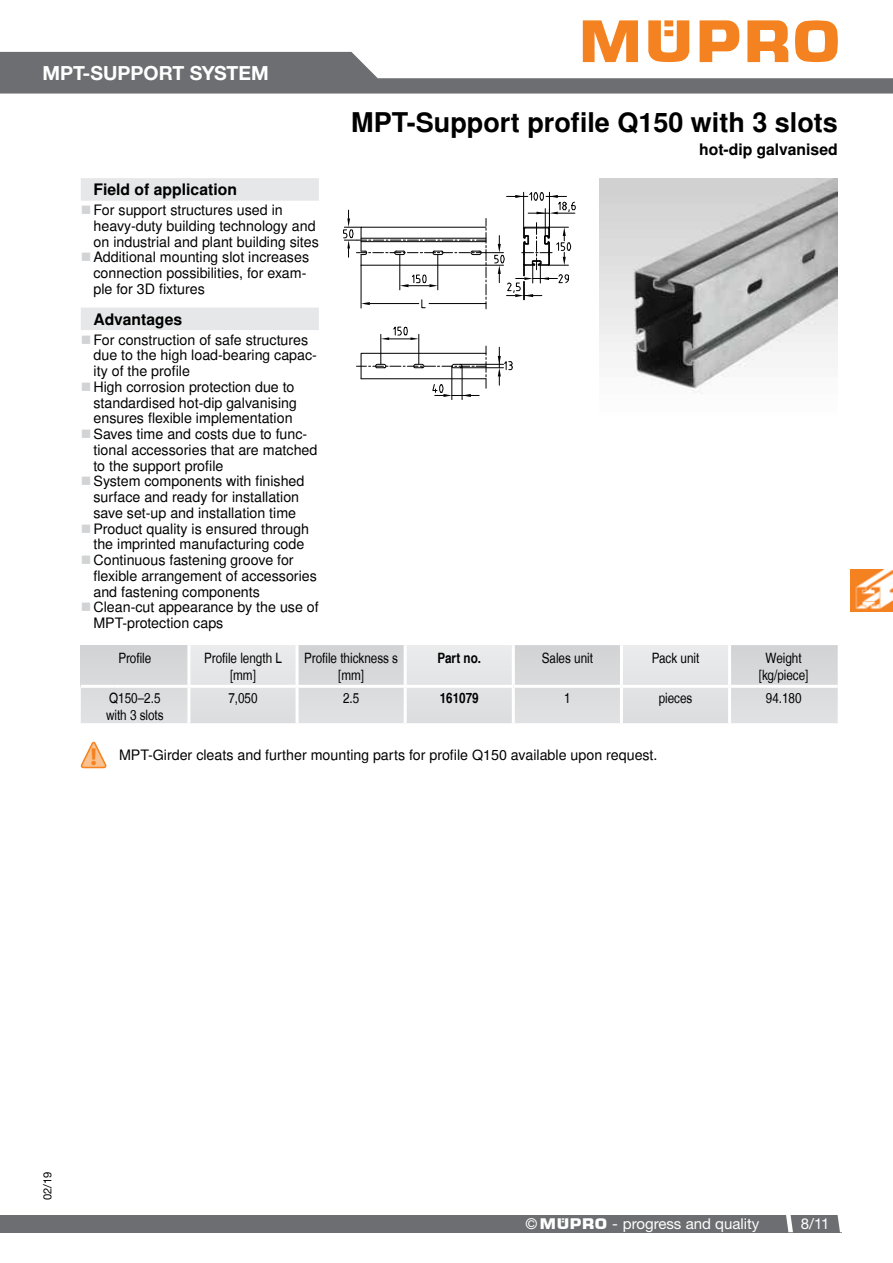
<style>
.page{position:relative;width:893px;height:1263px;background:#fff}
.page>*{position:absolute;margin:0;border:0;box-sizing:border-box;transform-origin:0 0}
.t1{font:700 27px "MUEPRO";color:#000}
.t2{font:700 19.5px "Helvetica Neue CE";color:#fff}
.t3{font:700 15.75px "MUEPRO";color:#000}
.t4{font:15px "Helvetica Neue";color:#fff}
.t5{font:15px "Helvetica Neue CE";color:#fff}
.t6{font:14.25px/15.8px "MUEPRO";color:#000}
.t7{font:condensed 14.25px/17.1px "MUEPRO";color:#000;text-align:center}
.t8{font:700 condensed 14.25px "MUEPRO";color:#000}
.t9{font:11.25px "Helvetica Neue";color:#000}
.s1{font-family:"Myriad";font-weight:700;font-size:24.6px;color:#f58220}
.s2{font-stretch:condensed}
.s3{font-family:"MPR"}
.s4{font-family:"Helvetica Neue CE"}
</style>
<div class="page">
<img style="left:600px;top:179px;width:238px;height:215px">
<hr style="left:381px;top:334px;width:1px;height:30px;background:#000">
<hr style="left:419px;top:334px;width:1px;height:30px;background:#000">
<svg style="left:381px;top:326px;width:38px;height:14px"></svg>
<hr style="left:461px;top:364px;width:42px;height:1px;background:#000">
<hr style="left:461px;top:367px;width:42px;height:1px;background:#000">
<svg style="left:498px;top:347px;width:15px;height:38px"></svg>
<hr style="left:452px;top:366px;width:1px;height:34px;background:#000">
<hr style="left:462px;top:366px;width:1px;height:34px;background:#000">
<svg style="left:356px;top:346px;width:131px;height:51px"></svg>
<svg style="left:343px;top:191px;width:233px;height:118px"></svg>
<img style="left:850px;top:569px;width:43px;height:43px">
<div style="left:81px;top:178px;width:238px;height:23px;background:#e6e7e8"></div>
<div style="left:81px;top:308px;width:238px;height:22px;background:#e6e7e8"></div>
<svg style="left:81px;top:645px;width:757px;height:78px;background:#dddedf"></svg>
<hr style="left:187px;top:645px;width:3px;height:40px;background:#fff">
<hr style="left:296px;top:645px;width:3px;height:40px;background:#fff">
<hr style="left:404px;top:645px;width:3px;height:40px;background:#fff">
<hr style="left:512px;top:645px;width:3px;height:40px;background:#fff">
<hr style="left:620px;top:645px;width:3px;height:40px;background:#fff">
<hr style="left:187px;top:688px;width:3px;height:35px;background:#fff">
<hr style="left:296px;top:688px;width:3px;height:35px;background:#fff">
<hr style="left:404px;top:688px;width:3px;height:35px;background:#fff">
<hr style="left:512px;top:688px;width:3px;height:35px;background:#fff">
<hr style="left:620px;top:688px;width:3px;height:35px;background:#fff">
<hr style="left:81px;top:685px;width:34px;height:3px;background:#fff">
<hr style="left:115px;top:685px;width:74px;height:3px;background:#fff">
<hr style="left:189px;top:685px;width:108px;height:3px;background:#fff">
<hr style="left:297px;top:685px;width:108px;height:3px;background:#fff">
<hr style="left:405px;top:685px;width:108px;height:3px;background:#fff">
<hr style="left:513px;top:685px;width:108px;height:3px;background:#fff">
<hr style="left:621px;top:685px;width:109px;height:3px;background:#fff">
<hr style="left:730px;top:685px;width:108px;height:3px;background:#fff">
<hr style="left:728px;top:645px;width:3px;height:40px;background:#fff">
<hr style="left:728px;top:688px;width:3px;height:35px;background:#fff">
<svg style="left:81px;top:742px;width:25px;height:27px"></svg>
<svg style="left:0;top:20px;width:893px;height:74px"></svg>
<div style="left:0;top:1215px;width:841px;height:17px;background:#6d6e71"></div>
<svg style="left:838px;top:1215px;width:3px;height:17px"></svg>
<svg style="left:786px;top:1215px;width:7px;height:17px"></svg>
<h2 class="t2" style="left:43px;top:61px;width:228px">MPT-SUPPORT SYSTEM</h2>
<h1 class="t1" style="left:351px;top:106px;width:488px">MPT-Support profile Q150 with 3 slots</h1>
<p class="t3" style="left:699px;top:140px;width:140px">hot-dip galvanised</p>
<p class="t3" style="left:94px;top:180px;width:145px">Field of application</p>
<p class="t6" style="left:94px;top:203px;width:227px">For support structures used in heavy-duty building technology and on industrial and plant building sites Additional mounting slot increases connection possibilities, for exam&shy;ple for 3D fixtures</p>
<p class="t3" style="left:94px;top:310px;width:90px">Advantages</p>
<p class="t6" style="left:93px;top:332px;width:227px">For construction of safe structures due to the high load-bearing capac&shy;ity of the profile<br>High corrosion protection due to standardised hot-dip galvanising ensures flexible implementation<br>Saves time and costs due to func&shy;tional accessories that are matched to the support profile<br>System components with finished surface and ready for installation save set-up and installation time<br>Product quality is ensured through the imprinted manufacturing code<br>Continuous fastening groove for flexible arrangement of accessories and fastening components<br>Clean-cut appearance by the use of<br>MPT-protection caps</p>
<p class="t7" style="left:118px;top:649px;width:35px">Profile</p>
<p class="t7" style="left:204px;top:649px;width:79px">Profile length L [mm]</p>
<p class="t7" style="left:304px;top:649px;width:96px">Profile thickness s [mm]</p>
<p class="t8" style="left:437px;top:649px;width:45px">Part no.</p>
<p class="t7" style="left:542px;top:649px;width:53px">Sales unit</p>
<p class="t7" style="left:652px;top:649px;width:49px">Pack unit</p>
<p class="t7" style="left:759px;top:649px;width:51px">Weight [kg/piece]</p>
<p class="t7" style="left:106px;top:689px;width:59px;text-align:left">Q150‒2.5 with 3 slots</p>
<p class="t7" style="left:228px;top:689px;width:31px">7,050</p>
<p class="t7" style="left:343px;top:689px;width:18px">2.5</p>
<p class="t8" style="left:440px;top:689px;width:40px">161079</p>
<p class="t7" style="left:564px;top:689px;width:8px">1</p>
<p class="t7" style="left:659px;top:689px;width:35px">pieces</p>
<p class="t7" style="left:766px;top:689px;width:37px">94.180</p>
<p class="t6" style="left:90px;top:748px;width:569px"><span class="s1">!</span> MPT-Girder cleats and further mounting parts for profile Q150 available upon request.</p>
<p class="t9" style="left:41px;top:1200px;width:30px;rotate:-90deg">02/19</p>
<p class="t4" style="left:525px;top:1214px;width:235px"><span class="s2">©</span> <span class="s3">Müpro</span> <span class="s4">-</span> progress and quality</p>
<p class="t5" style="left:801px;top:1214px;width:30px">8/11</p>
</div>
